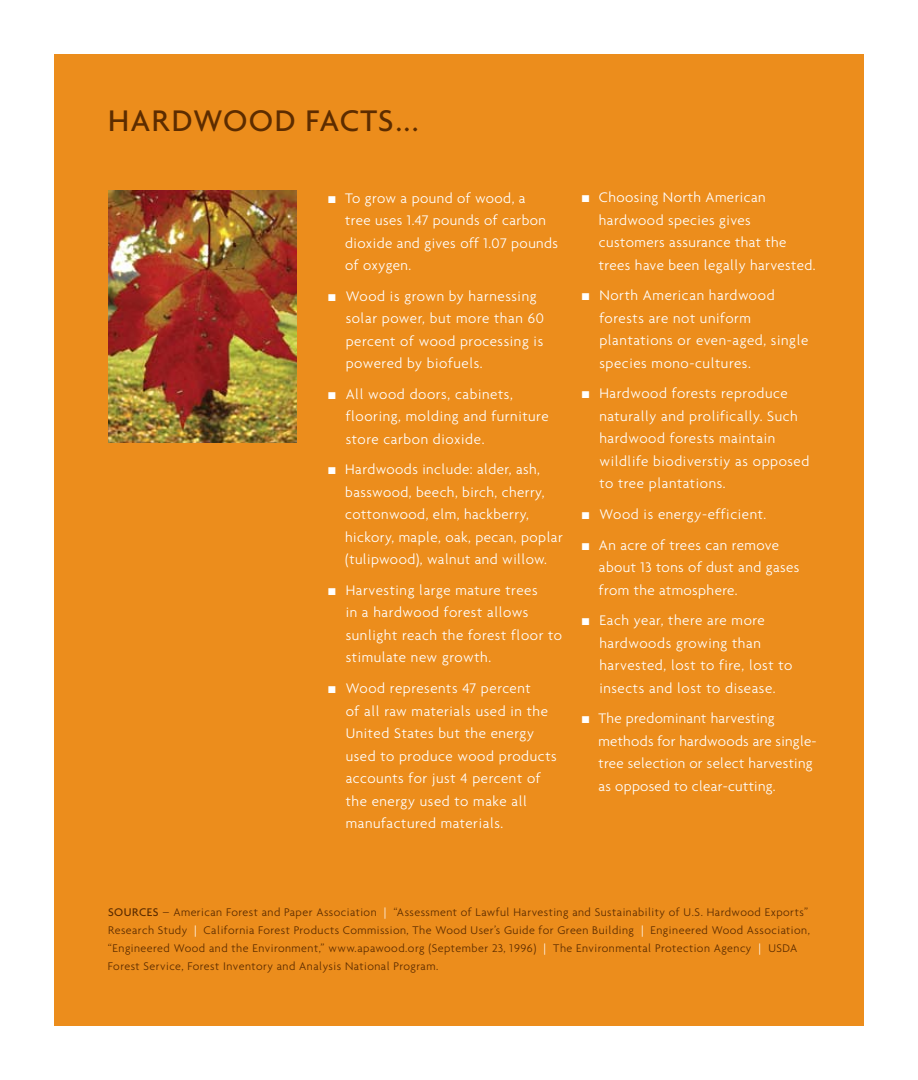
<style>
.page{position:relative;width:918px;height:1080px;background:#fff}
.page>*{position:absolute;margin:0;border:0;box-sizing:border-box;transform-origin:0 0}
.t1{font:500 32.25px "Agenda";letter-spacing:.04em;color:#5c2c00}
.t2{font:300 15px/22.5px "Agenda";letter-spacing:.03em;color:#fff}
.t3{font:300 12px/18px "Agenda";letter-spacing:.04em;color:#5c2c00}
.s1{font-family:"Times New Roman";font-weight:400}
.s2{font-weight:500}
.s3{color:#fff}
</style>
<div class="page">
<div style="left:54px;top:54px;width:810px;height:972px;background:#ec8d1c"></div>
<img style="left:108px;top:190px;width:189px;height:253px">
<h1 class="t1" style="left:108px;top:101px;width:312px">HARDWOOD FACTS...</h1>
<p class="t2" style="left:345px;top:186px;width:214px;text-indent:-18px"><span class="s1">■</span> To grow a pound of wood, a<br>tree uses 1.47 pounds of carbon dioxide and gives off 1.07 pounds of oxygen.</p>
<p class="t2" style="left:346px;top:284px;width:200px;text-indent:-18px"><span class="s1">■</span> Wood is grown by harnessing solar power, but more than 60 percent of wood processing is powered by biofuels.</p>
<p class="t2" style="left:346px;top:382px;width:204px;text-indent:-18px"><span class="s1">■</span> All wood doors, cabinets, flooring, molding and furniture store carbon dioxide.</p>
<p class="t2" style="left:345px;top:458px;width:219px;text-indent:-18px"><span class="s1">■</span> Hardwoods include: alder, ash, basswood, beech, birch, cherry, cottonwood, elm, hackberry, hickory, maple, oak, pecan, poplar (tulipwood), walnut and willow.</p>
<p class="t2" style="left:346px;top:579px;width:218px;text-indent:-18px"><span class="s1">■</span> Harvesting large mature trees<br>in a hardwood forest allows sunlight reach the forest floor to stimulate new growth.</p>
<p class="t2" style="left:346px;top:677px;width:213px;text-indent:-18px"><span class="s1">■</span> Wood represents 47 percent<br>of all raw materials used in the<br>United States but the energy used to produce wood products accounts for just 4 percent of the energy used to make all manufactured materials.</p>
<p class="t2" style="left:599px;top:186px;width:218px;text-indent:-18px"><span class="s1">■</span> Choosing North American hardwood species gives customers assurance that the trees have been legally harvested.</p>
<p class="t2" style="left:599px;top:284px;width:210px;text-indent:-18px"><span class="s1">■</span> North American hardwood forests are not uniform plantations or even-aged, single species mono-cultures.</p>
<p class="t2" style="left:599px;top:382px;width:212px;text-indent:-18px"><span class="s1">■</span> Hardwood forests reproduce naturally and prolifically. Such hardwood forests maintain wildlife biodiverstiy as opposed to tree plantations.</p>
<p class="t2" style="left:581px;top:503px;width:187px"><span class="s1">■</span> Wood is energy-efficient.</p>
<p class="t2" style="left:599px;top:533px;width:202px;text-indent:-18px"><span class="s1">■</span> An acre of trees can remove about 13 tons of dust and gases from the atmosphere.</p>
<p class="t2" style="left:599px;top:609px;width:194px;text-indent:-18px"><span class="s1">■</span> Each year, there are more hardwoods growing than harvested, lost to fire, lost to insects and lost to disease.</p>
<p class="t2" style="left:599px;top:707px;width:220px;text-indent:-17px"><span class="s1">■</span> The predominant harvesting methods for hardwoods are single&shy;tree selection or select harvesting as opposed to clear-cutting.</p>
<p class="t3" style="left:108px;top:903px;width:703px"><span class="s2">SOURCES</span> – American Forest and Paper Association <span class="s3">|</span> “Assessment of Lawful Harvesting and Sustainability of U.S. Hardwood Exports” Research Study <span class="s3">|</span> California Forest Products Commission, The Wood User’s Guide for Green Building <span class="s3">|</span> Engineered Wood Association, “Engineered Wood and the Environment,” www.apawood.org (September 23, 1996) <span class="s3">|</span> The Environmental Protection Agency <span class="s3">|</span> USDA Forest Service, Forest Inventory and Analysis National Program.</p>
</div>
